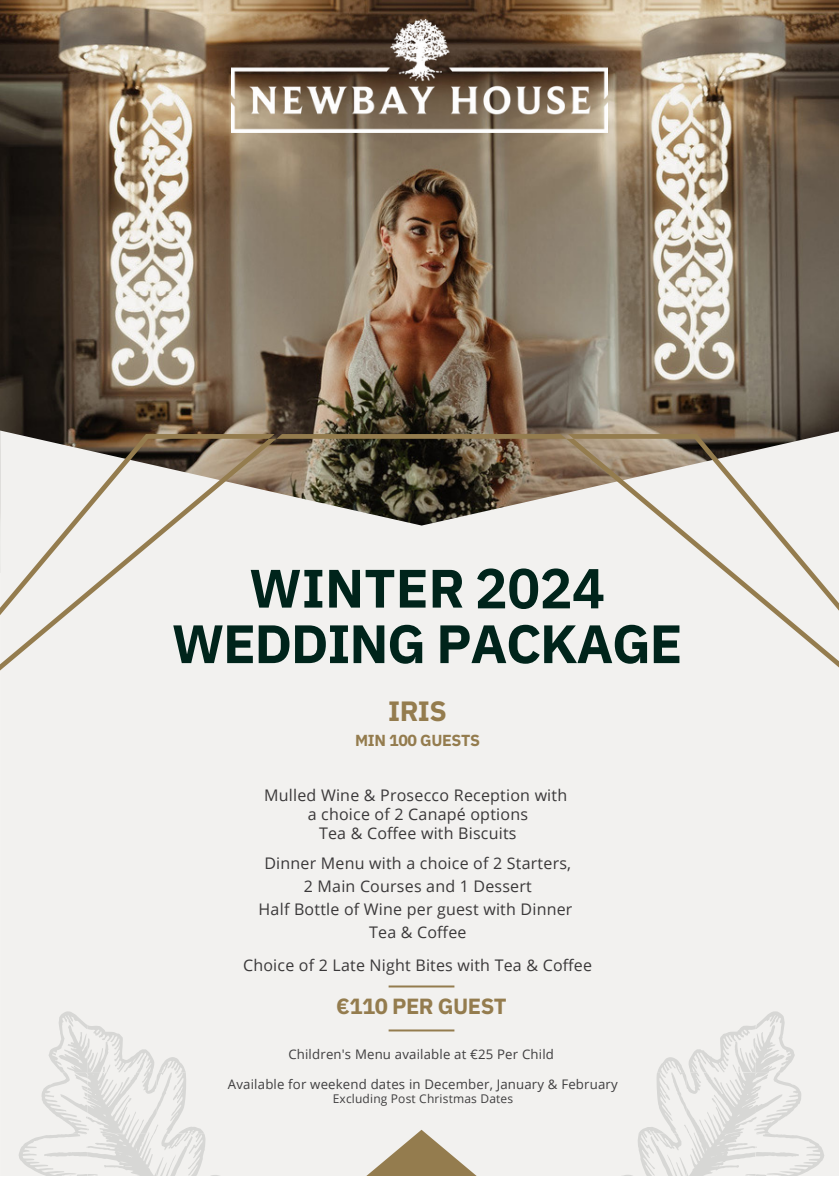
<style>
.page{position:relative;width:839px;height:1191px;background:#fff}
.page>*{position:absolute;margin:0;border:0;box-sizing:border-box;transform-origin:0 0}
.t1{font:700 54px/55.6px "IBM Plex Sans";letter-spacing:-.025em;color:#00241b;text-align:center}
.t2{font:700 28px "IBM Plex Sans";color:#947c4e}
.t3{font:700 22px "IBM Plex Sans";letter-spacing:-.025em;color:#947c4e}
.t4{font:16px/23.2px "Open Sans";letter-spacing:.015em;color:#3a3839;text-align:center}
.t5{font:700 16px "IBM Plex Sans";letter-spacing:-.025em;color:#947c4e}
.t6{font:13.2px "Open Sans";letter-spacing:.015em;color:#3f3e3f}
.t7{font:12px "Open Sans";letter-spacing:.015em;color:#3f3e3f}
.s1{font-weight:500}
</style>
<div class="page">
<img style="left:0;top:0;width:838px;height:431px">
<div style="left:0;top:431px;width:838px;height:745px;background:#f2f1ef"></div>
<svg style="left:366px;top:1130px;width:111px;height:46px"></svg>
<svg style="left:618px;top:1011px;width:206px;height:165px"></svg>
<svg style="left:19px;top:1011px;width:206px;height:165px"></svg>
<div style="left:0;top:439px;width:276px;height:232px;background:#f2f1ef"></div>
<div style="left:566px;top:439px;width:272px;height:229px;background:#f2f1ef"></div>
<svg style="left:568px;top:434px;width:270px;height:177px;fill:#f2f1ef"></svg>
<svg style="left:0;top:434px;width:274px;height:181px;fill:#f2f1ef"></svg>
<svg style="left:276px;top:434px;width:290px;height:5px"></svg>
<hr style="left:388px;top:986px;width:66px;height:2px;background:#947c4e">
<hr style="left:388px;top:1029px;width:66px;height:2px;background:#947c4e">
<img style="left:232px;top:20px;width:375px;height:112px">
<svg style="left:476px;top:568px;width:128px;height:42px"></svg>
<h1 class="t1" style="left:172px;top:556px;width:512px">WINTER <span class="s1">2024<br></span>WEDDING PACKAGE</h1>
<h2 class="t2" style="left:388px;top:689px;width:60px">IRIS</h2>
<p class="t5" style="left:355px;top:728px;width:126px">MIN 100 GUESTS</p>
<p class="t4" style="left:264px;top:786px;width:304px;line-height:19px">Mulled Wine &amp; Prosecco Reception with a choice of 2 Canapé options<br>Tea &amp; Coffee with Biscuits</p>
<p class="t4" style="left:258px;top:851px;width:315px">Dinner Menu with a choice of 2 Starters,<br>2 Main Courses and 1 Dessert<br>Half Bottle of Wine per guest with Dinner<br>Tea &amp; Coffee</p>
<p class="t4" style="left:243px;top:953px;width:350px">Choice of 2 Late Night Bites with Tea &amp; Coffee</p>
<h3 class="t3" style="left:336px;top:989px;width:172px">€110 PER GUEST</h3>
<p class="t6" style="left:288px;top:1045px;width:267px">Children's Menu available at €25 Per Child</p>
<p class="t6" style="left:228px;top:1075px;width:391px">Available for weekend dates in December, January &amp; February</p>
<p class="t7" style="left:333px;top:1090px;width:182px">Excluding Post Christmas Dates</p>
</div>
